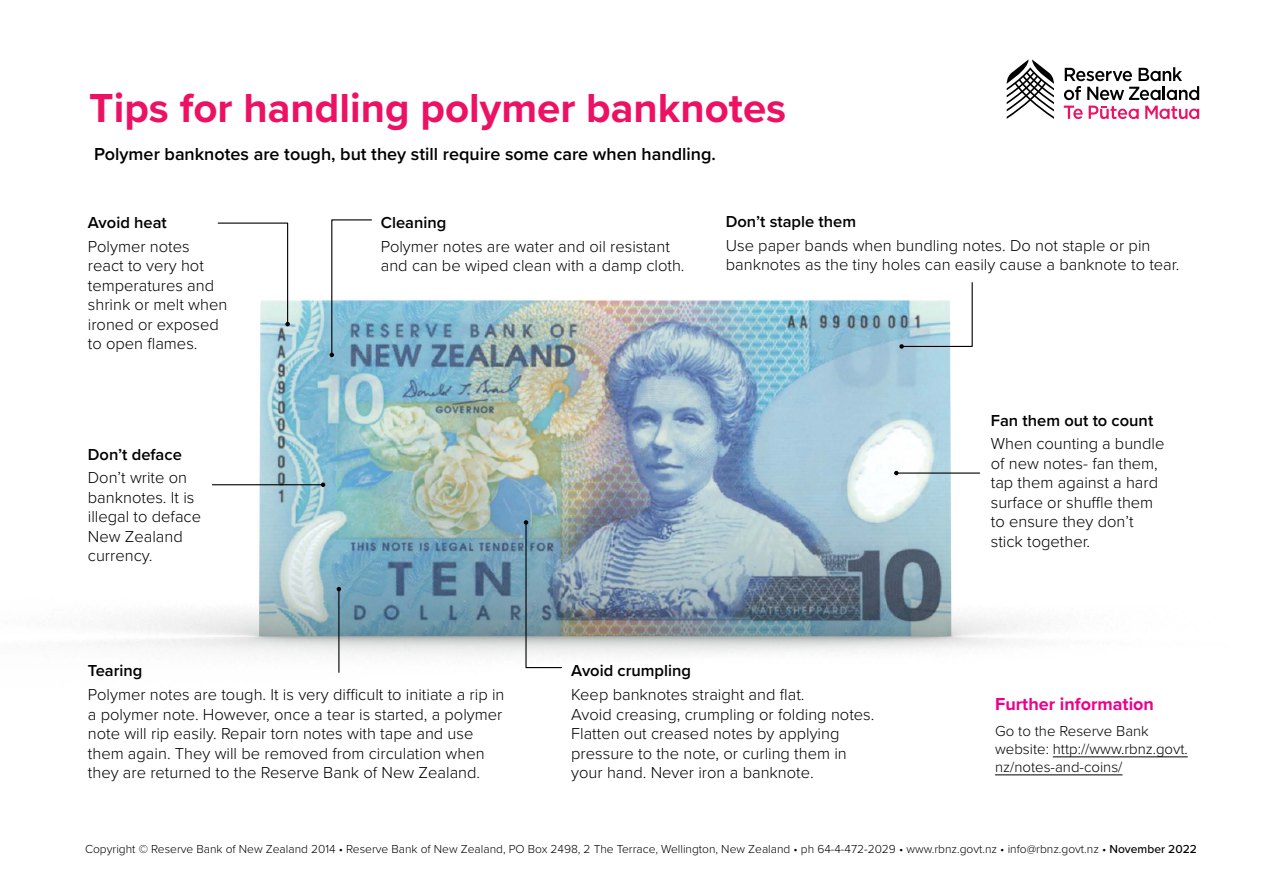
<style>
.page{position:relative;width:1263px;height:893px;background:#fff}
.page>*{position:absolute;margin:0;border:0;box-sizing:border-box;transform-origin:0 0}
.t1{font:700 42px "Proxima Nova";color:#ed1164}
.t2{font:600 18px "Proxima Nova";color:#000}
.t3{font:700 18px "Proxima Nova";color:#ec008c}
.t4{font:300 16.5px/19.5px "Proxima Nova";color:#000}
.t5{font:600 16.5px "Proxima Nova";color:#000}
.t6{font:300 15px/18px "Proxima Nova";color:#000}
.t7{font:300 12px "Proxima Nova";color:#000}
.s1{font-weight:500}
</style>
<div class="page">
<img style="left:91px;top:299px;width:950px;height:374px">
<svg style="left:1006px;top:60px;width:48px;height:59px"></svg>
<svg style="left:1064px;top:67px;width:135px;height:33px"></svg>
<svg style="left:1064px;top:106px;width:19px;height:13px"></svg>
<svg style="left:1145px;top:106px;width:54px;height:13px"></svg>
<svg style="left:1089px;top:106px;width:50px;height:13px"></svg>
<hr style="left:896px;top:472px;width:84px;height:2px;background:#000">
<svg style="left:894px;top:471px;width:4px;height:4px"></svg>
<svg style="left:217px;top:222px;width:73px;height:104px"></svg>
<hr style="left:212px;top:484px;width:111px;height:1px;background:#000">
<svg style="left:321px;top:482px;width:4px;height:5px"></svg>
<hr style="left:1053px;top:757px;width:135px;height:1px;background:#000">
<hr style="left:995px;top:775px;width:127px;height:1px;background:#000">
<svg style="left:330px;top:219px;width:43px;height:138px"></svg>
<svg style="left:524px;top:520px;width:39px;height:149px;background:#89a4b0"></svg>
<svg style="left:899px;top:282px;width:74px;height:67px"></svg>
<hr style="left:338px;top:589px;width:1px;height:83px;background:#000">
<svg style="left:337px;top:587px;width:4px;height:4px"></svg>
<h1 class="t1" style="left:89px;top:77px;width:698px">Tips for handling polymer banknotes</h1>
<p class="t2" style="left:94px;top:141px;width:623px">Polymer banknotes are tough, but they still require some care when handling.</p>
<p class="t5" style="left:88px;top:210px;width:81px">Avoid heat</p>
<p class="t4" style="left:88px;top:236px;width:141px">Polymer notes react to very hot temperatures and shrink or melt when ironed or exposed to open flames.</p>
<p class="t5" style="left:381px;top:210px;width:67px">Cleaning</p>
<p class="t4" style="left:381px;top:235px;width:305px">Polymer notes are water and oil resistant and can be wiped clean with a damp cloth.</p>
<p class="t5" style="left:726px;top:209px;width:132px">Don’t staple them</p>
<p class="t4" style="left:726px;top:234px;width:455px">Use paper bands when bundling notes. Do not staple or pin banknotes as the tiny holes can easily cause a banknote to tear.</p>
<p class="t5" style="left:88px;top:442px;width:95px">Don’t deface</p>
<p class="t4" style="left:88px;top:467px;width:115px">Don’t write on banknotes. It is illegal to deface<br>New Zealand currency.</p>
<p class="t5" style="left:991px;top:408px;width:164px">Fan them out to count</p>
<p class="t4" style="left:991px;top:433px;width:175px">When counting a bundle of new notes- fan them, tap them against a hard surface or shuffle them to ensure they don’t stick together.</p>
<p class="t5" style="left:88px;top:659px;width:56px">Tearing</p>
<p class="t4" style="left:88px;top:684px;width:418px">Polymer notes are tough. It is very difficult to initiate a rip in a polymer note. However, once a tear is started, a polymer note will rip easily. Repair torn notes with tape and use them again. They will be removed from circulation when they are returned to the Reserve Bank of New Zealand.</p>
<p class="t5" style="left:571px;top:659px;width:121px">Avoid crumpling</p>
<p class="t4" style="left:571px;top:684px;width:305px">Keep banknotes straight and flat.<br>Avoid creasing, crumpling or folding notes.<br>Flatten out creased notes by applying pressure to the note, or curling them in your hand. Never iron a banknote.</p>
<p class="t3" style="left:995px;top:690px;width:160px">Further information</p>
<p class="t6" style="left:995px;top:722px;width:194px">Go to the Reserve Bank website: http://www.rbnz.govt. nz/notes-and-coins/</p>
<p class="t7" style="left:85px;top:840px;width:1113px">Copyright © Reserve Bank of New Zealand 2014 • Reserve Bank of New Zealand, PO Box 2498, 2 The Terrace, Wellington, New Zealand • ph 64-4-472-2029 • www.rbnz.govt.nz • info@rbnz.govt.nz • <span class="s1">November 2022</span></p>
</div>
